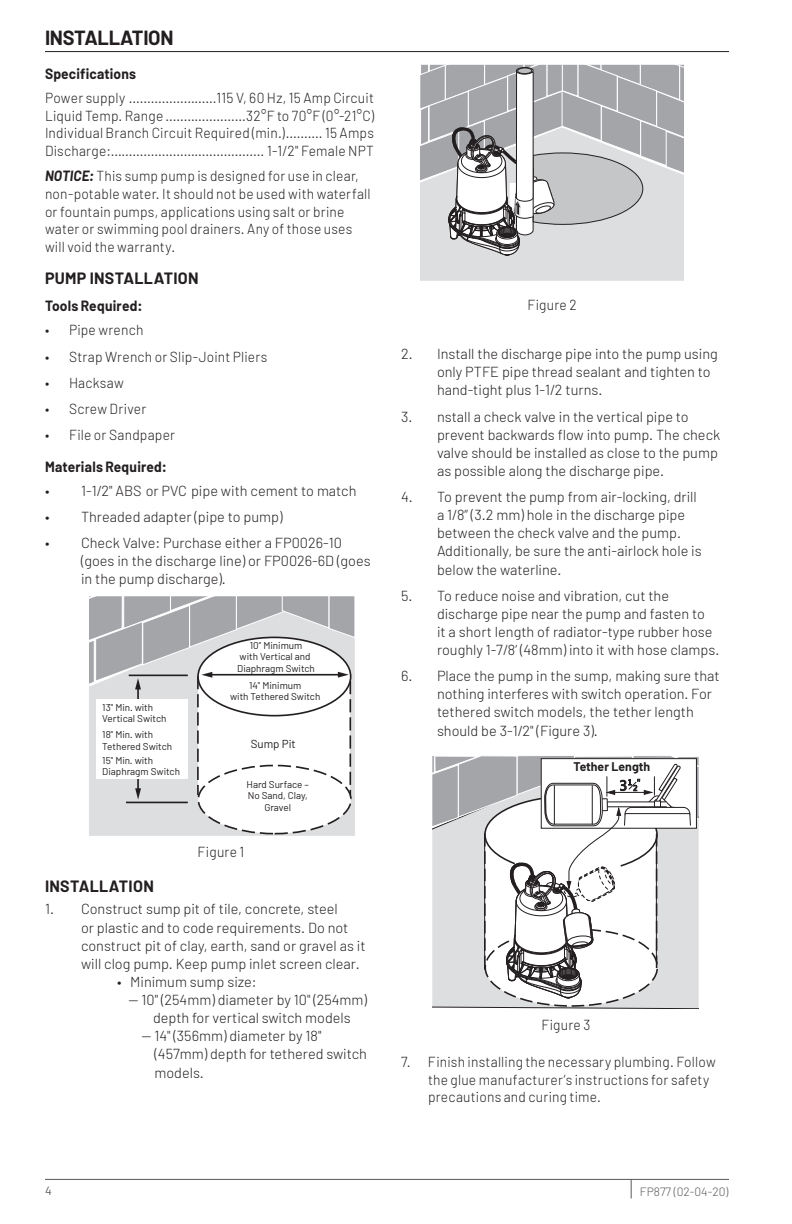
<style>
.page{position:relative;width:792px;height:1224px;background:#fff}
.page>*{position:absolute;margin:0;border:0;box-sizing:border-box;transform-origin:0 0}
.Headline{font:700 20px "Barlow";letter-spacing:-.015em;color:#231f20}
.TOC_Subhead{font:700 16px "Barlow";letter-spacing:.02em;color:#231f20}
.Body_Copy{font:300 14.4px/18.2px "Barlow";color:#231f20}
.Body_Copy-2{font:300 14.4px/17.6px "Barlow";color:#231f20;scale:.95 1}
.indent_body_text{font:300 14.4px/17.6px "Barlow";letter-spacing:.015em;color:#231f20;scale:.95 1}
.Subhead_Body_Copy{font:700 14.4px "Barlow";letter-spacing:.015em;color:#231f20;scale:.95 1}
.Body_Copy-3{font:300 14.4px "Barlow";letter-spacing:.02em;color:#231f20;scale:.95 1}
.t1{font:700 12.2px "Barlow";color:#231f20}
.t2{font:300 12px "Barlow";color:#57585a}
.t3{font:12px "Barlow";color:#57585a}
.t4{font:11.6px "Barlow";color:#231f20}
.t5{font:9.8px/11.6px "Barlow";color:#231f20;text-align:center}
.s1{font-weight:700;font-style:italic}
</style>
<div class="page">
<hr style="left:45px;top:1179px;width:684px;height:1px;background:#57585a">
<svg style="left:631px;top:1180px;width:1px;height:18px"></svg>
<hr style="left:45px;top:51px;width:684px;height:1px;background:#231f20">
<div style="left:89px;top:800px;width:266px;height:36px;background:#dddee0"></div>
<hr style="left:126px;top:802px;width:62px;height:1px;background:#231f20">
<div style="left:198px;top:766px;width:153px;height:68px;background:#fff;border-radius:50%"></div>
<svg style="left:89px;top:596px;width:266px;height:204px"></svg>
<div style="left:96px;top:699px;width:91px;height:80px;background:#fff"></div>
<svg style="left:432px;top:756px;width:267px;height:253px"></svg>
<svg style="left:420px;top:65px;width:264px;height:216px;background:#c1c1c3"></svg>
<p class="Headline" style="left:45px;top:25px;width:130px">INSTALLATION</p>
<p class="Subhead_Body_Copy" style="left:45px;top:65px;width:97px">Specifications</p>
<p class="Body_Copy-2" style="left:45px;top:89px;width:86px">Power supply</p>
<p class="Body_Copy-2" style="left:217px;top:89px;width:167px">115 V, 60 Hz, 15 Amp Circuit</p>
<p class="Body_Copy-2" style="left:45px;top:106px;width:126px">Liquid Temp. Range</p>
<p class="Body_Copy-2" style="left:45px;top:106px;width:348px;text-indent:201px">32°F to 70°F (0°-21°C)<br>Individual Branch Circuit Required (min.)</p>
<p class="Body_Copy-2" style="left:325px;top:124px;width:53px">15 Amps</p>
<p class="Body_Copy-3" style="left:45px;top:142px;width:71px">Discharge:</p>
<p class="Body_Copy-2" style="left:267px;top:141px;width:114px">1-1/2" Female NPT</p>
<p class="Body_Copy-2" style="left:45px;top:167px;width:344px"><span class="s1">NOTICE:</span> This sump pump is designed for use in clear, non-potable water. It should not be used with waterfall or fountain pumps, applications using salt or brine water or swimming pool drainers. Any of those uses will void the warranty.</p>
<p class="TOC_Subhead" style="left:45px;top:268px;width:155px">PUMP INSTALLATION</p>
<p class="Subhead_Body_Copy" style="left:45px;top:297px;width:104px">Tools Required:</p>
<p class="Body_Copy-2" style="left:45px;top:321px;width:105px">• Pipe wrench</p>
<p class="Body_Copy-2" style="left:45px;top:347px;width:236px">• Strap Wrench or Slip-Joint Pliers</p>
<p class="Body_Copy-3" style="left:45px;top:374px;width:85px">• Hacksaw</p>
<p class="Body_Copy-3" style="left:45px;top:400px;width:108px">• Screw Driver</p>
<p class="Body_Copy-2" style="left:45px;top:426px;width:138px">• File or Sandpaper</p>
<p class="Subhead_Body_Copy" style="left:45px;top:457px;width:130px">Materials Required:</p>
<p class="Body_Copy" style="left:45px;top:481px;width:313px">• 1-1/2" ABS or PVC pipe with cement to match</p>
<p class="Body_Copy" style="left:45px;top:507px;width:239px">• Threaded adapter (pipe to pump)</p>
<p class="Body_Copy" style="left:81px;top:533px;width:291px;text-indent:-36px">• Check Valve: Purchase either a FP0026-10 (goes in the discharge line) or FP0026-6D (goes in the pump discharge).</p>
<p class="t5" style="left:102px;top:701px;width:66px;text-align:left">13" Min. with<br>Vertical Switch</p>
<p class="t5" style="left:102px;top:728px;width:71px;text-align:left">18" Min. with<br>Tethered Switch</p>
<p class="t5" style="left:102px;top:754px;width:79px;text-align:left">15" Min. with<br>Diaphragm Switch</p>
<p class="t5" style="left:237px;top:639px;width:79px">10" Minimum<br>with Vertical and<br>Diaphragm Switch</p>
<p class="t5" style="left:230px;top:679px;width:92px">14" Minimum<br>with Tethered Switch</p>
<p class="t4" style="left:251px;top:737px;width:47px">Sump Pit</p>
<p class="t5" style="left:247px;top:778px;width:64px">Hard Surface –<br>No Sand, Clay,<br>Gravel</p>
<p class="Body_Copy-2" style="left:198px;top:842px;width:51px">Figure 1</p>
<p class="TOC_Subhead" style="left:45px;top:877px;width:110px">INSTALLATION</p>
<p class="Body_Copy" style="left:81px;top:900px;width:286px;text-indent:-36px">1. Construct sump pit of tile, concrete, steel<br>or plastic and to code requirements. Do not construct pit of clay, earth, sand or gravel as it will clog pump. Keep pump inlet screen clear.</p>
<p class="Body_Copy" style="left:117px;top:972px;width:141px">• Minimum sump size:</p>
<p class="Body_Copy" style="left:129px;top:990px;width:240px;text-align:center">— 10" (254mm) diameter by 10" (254mm) depth for vertical switch models</p>
<p class="Body_Copy" style="left:154px;top:1027px;width:214px;text-indent:-13px">— 14" (356mm) diameter by 18" (457mm) depth for tethered switch models.</p>
<p class="Body_Copy-2" style="left:527px;top:295px;width:53px">Figure 2</p>
<p class="Body_Copy" style="left:437px;top:345px;width:282px;text-indent:-36px">2. Install the discharge pipe into the pump using only PTFE pipe thread sealant and tighten to hand-tight plus 1-1/2 turns.</p>
<p class="Body_Copy" style="left:437px;top:407px;width:285px;text-indent:-36px">3. nstall a check valve in the vertical pipe to prevent backwards flow into pump. The check valve should be installed as close to the pump as possible along the discharge pipe.</p>
<p class="Body_Copy" style="left:437px;top:487px;width:266px;text-indent:-36px">4. To prevent the pump from air-locking, drill a 1/8” (3.2 mm) hole in the discharge pipe between the check valve and the pump.<br>Additionally, be sure the anti-airlock hole is below the waterline.</p>
<p class="Body_Copy" style="left:437px;top:586px;width:284px;text-indent:-36px">5. To reduce noise and vibration, cut the discharge pipe near the pump and fasten to<br>it a short length of radiator-type rubber hose roughly 1-7/8’ (48mm) into it with hose clamps.</p>
<p class="Body_Copy" style="left:437px;top:667px;width:284px;text-indent:-36px">6. Place the pump in the sump, making sure that nothing interferes with switch operation. For tethered switch models, the tether length should be 3-1/2" (Figure 3).</p>
<p class="t1" style="left:574px;top:759px;width:78px">Tether Length</p>
<p class="Body_Copy-2" style="left:541px;top:1016px;width:53px">Figure 3</p>
<p class="indent_body_text" style="left:428px;top:1053px;width:304px;text-indent:-27px">7. Finish installing the necessary plumbing. Follow the glue manufacturer’s instructions for safety precautions and curing time.</p>
<p class="t3" style="left:45px;top:1183px;width:8px">4</p>
<p class="t2" style="left:640px;top:1184px;width:90px">FP877 (02-04-20)</p>
</div>
